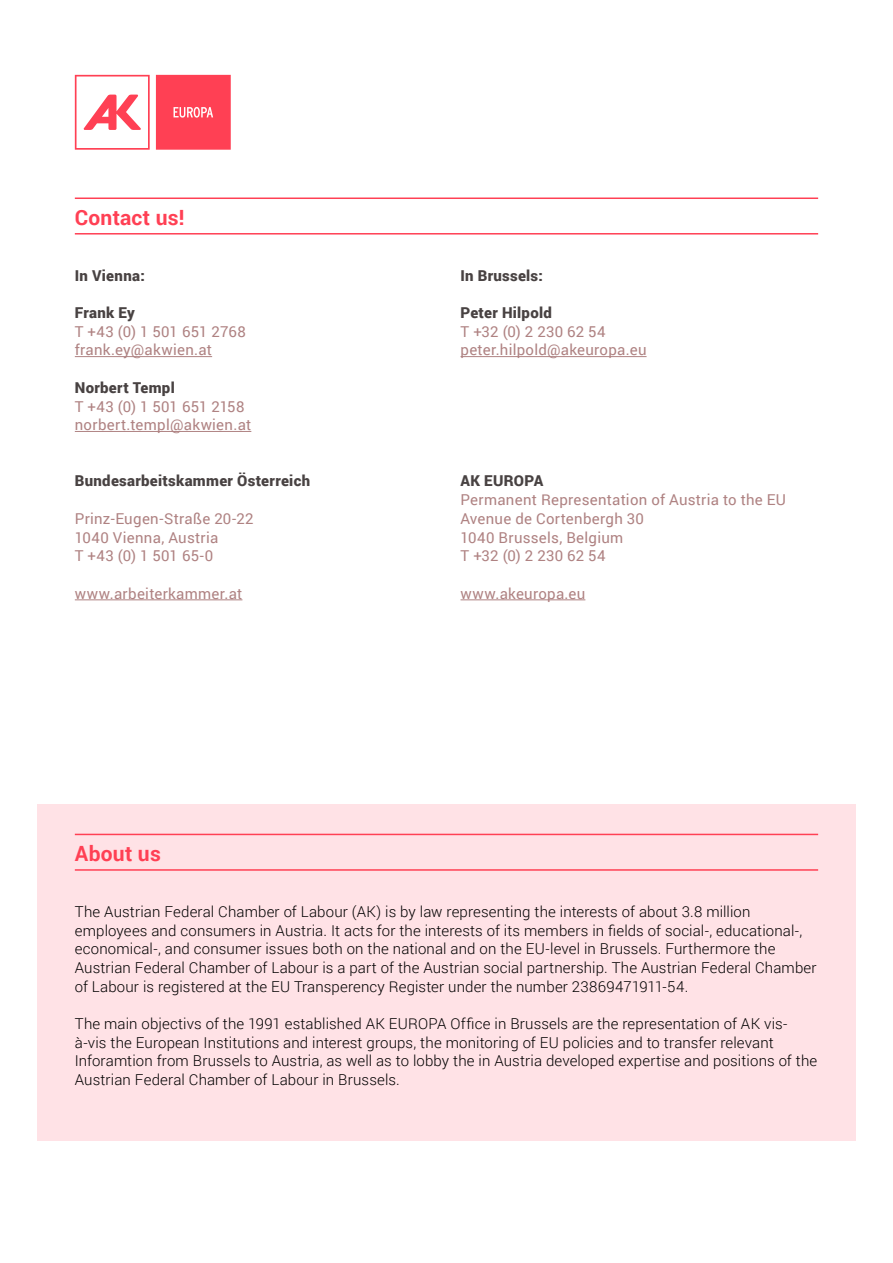
<style>
.page{position:relative;width:893px;height:1263px;background:#fff}
.page>*{position:absolute;margin:0;border:0;box-sizing:border-box;transform-origin:0 0}
.t1{font:700 21px "Roboto";letter-spacing:.01em;color:#ff4054}
.t2{font:300 15px/18.8px "Roboto";letter-spacing:.01em;color:#000}
.t3{font:15px/18.8px "Roboto";letter-spacing:.02em;color:#af8282}
.t4{font:900 15px "Roboto";letter-spacing:.02em;color:#484242}
</style>
<div class="page">
<div style="left:37px;top:804px;width:818px;height:337px;background:#ffe2e6"></div>
<hr style="left:75px;top:356px;width:137px;height:1px;background:#af8282">
<hr style="left:75px;top:431px;width:176px;height:1px;background:#af8282">
<hr style="left:75px;top:599px;width:167px;height:1px;background:#af8282">
<hr style="left:460px;top:356px;width:187px;height:1px;background:#af8282">
<hr style="left:460px;top:599px;width:125px;height:1px;background:#af8282">
<hr style="left:75px;top:197px;width:743px;height:2px;background:#ff4054">
<hr style="left:75px;top:233px;width:743px;height:2px;background:#ff4054">
<hr style="left:75px;top:834px;width:743px;height:1px;background:#ff4054">
<hr style="left:75px;top:869px;width:743px;height:2px;background:#ff4054">
<svg style="left:75px;top:75px;width:75px;height:75px"></svg>
<svg style="left:156px;top:75px;width:75px;height:75px"></svg>
<h1 class="t1" style="left:75px;top:202px;width:111px">Contact us!</h1>
<p class="t4" style="left:75px;top:265px;width:71px">In Vienna:</p>
<p class="t4" style="left:75px;top:302px;width:62px">Frank Ey</p>
<p class="t3" style="left:75px;top:321px;width:172px">T +43 (0) 1 501 651 2768 frank.ey@akwien.at</p>
<p class="t4" style="left:75px;top:377px;width:101px">Norbert Templ</p>
<p class="t3" style="left:75px;top:396px;width:178px">T +43 (0) 1 501 651 2158 norbert.templ@akwien.at</p>
<p class="t4" style="left:75px;top:470px;width:237px">Bundesarbeitskammer Österreich</p>
<p class="t3" style="left:75px;top:509px;width:180px">Prinz-Eugen-Straße 20-22<br>1040 Vienna, Austria<br>T +43 (0) 1 501 65-0</p>
<p class="t3" style="left:75px;top:583px;width:169px">www.arbeiterkammer.at</p>
<h1 class="t1" style="left:75px;top:838px;width:88px">About us</h1>
<p class="t4" style="left:460px;top:265px;width:84px">In Brussels:</p>
<p class="t4" style="left:460px;top:302px;width:93px">Peter Hilpold</p>
<p class="t3" style="left:460px;top:321px;width:188px">T +32 (0) 2 230 62 54 peter.hilpold@akeuropa.eu</p>
<p class="t4" style="left:460px;top:470px;width:84px">AK EUROPA</p>
<p class="t3" style="left:460px;top:490px;width:327px">Permanent Representation of Austria to the EU<br>Avenue de Cortenbergh 30<br>1040 Brussels, Belgium<br>T +32 (0) 2 230 62 54</p>
<p class="t3" style="left:460px;top:583px;width:126px">www.akeuropa.eu</p>
<p class="t2" style="left:75px;top:901px;width:743px">The Austrian Federal Chamber of Labour (AK) is by law representing the interests of about 3.8 million employees and consumers in Austria. It acts for the interests of its members in fields of social-, educational-, economical-, and consumer issues both on the national and on the EU-level in Brussels. Furthermore the Austrian Federal Chamber of Labour is a part of the Austrian social partnership. The Austrian Federal Chamber of Labour is registered at the EU Transperency Register under the number 23869471911-54.</p>
<p class="t2" style="left:75px;top:1014px;width:744px">The main objectivs of the 1991 established AK EUROPA Office in Brussels are the representation of AK vis&shy;à-vis the European I nstitutions and interest groups, the monitoring of EU policies and to transfer relevant<br>I nforamtion from Brussels to Austria, as well as to lobby the in Austria developed expertise and positions of the Austrian Federal Chamber of Labour in Brussels.</p>
</div>
